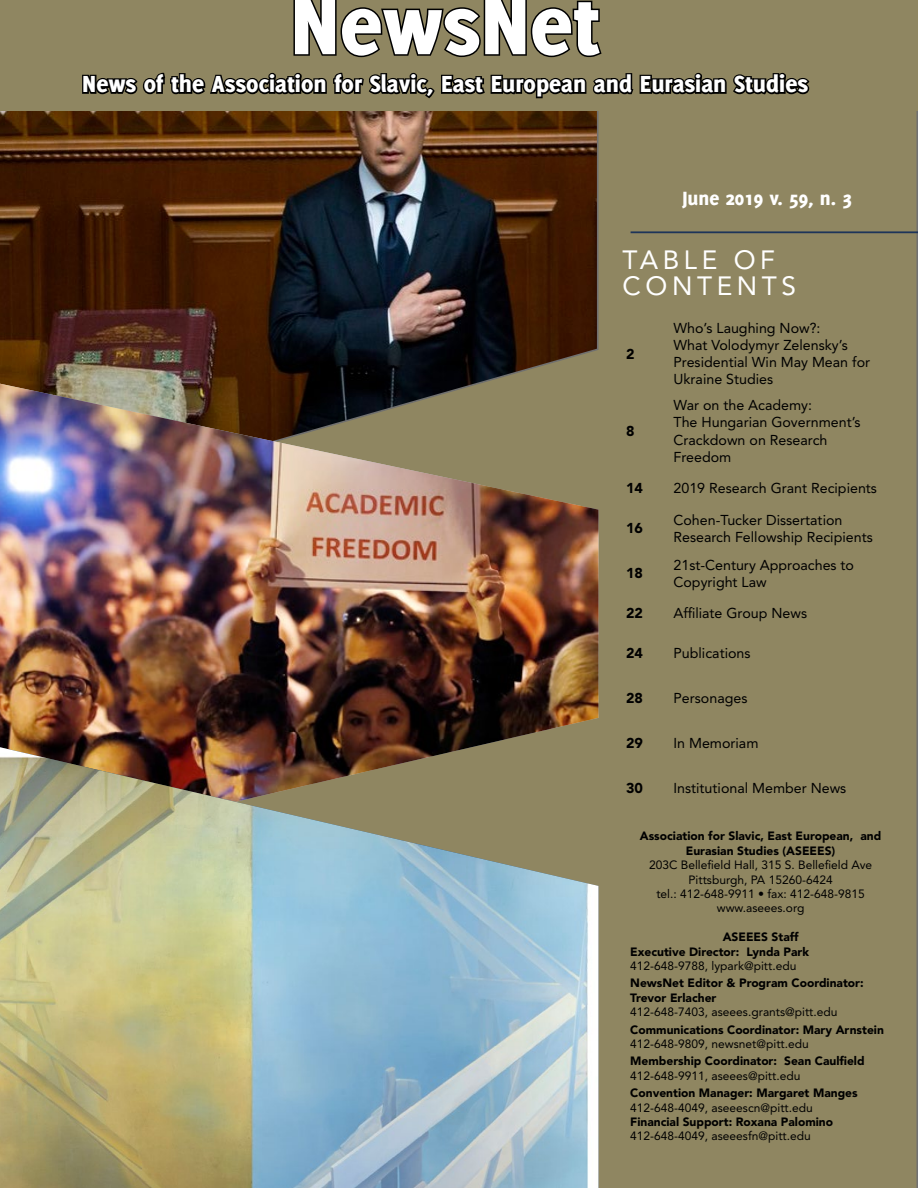
<style>
.page{position:relative;width:918px;height:1188px;background:#fff}
.page>*{position:absolute;margin:0;border:0;box-sizing:border-box;transform-origin:0 0}
.t1{font:800 90px "Delicious";color:#fff}
.t2{font:26.25px/26.2px "Avenir LT Std";letter-spacing:.175em;color:#fff}
.t3{font:800 25.5px "Delicious";color:#fff}
.t4{font:800 21px "Delicious";color:#fff}
.t5{font:14.25px/17.1px "Avenir LT Std";color:#000}
.t6{font:900 14.25px "Avenir LT Std";color:#000}
.t7{font:12px/14.4px "Avenir LT Std";color:#000;text-align:center}
.t8{font:900 12px/14.4px "Avenir LT Std";color:#000}
</style>
<div class="page">
<div style="left:598px;top:0;width:320px;height:1188px;background:#8f8661"></div>
<svg style="left:0;top:111px;width:599px;height:418px;background:#3d2619"></svg>
<img style="left:0;top:384px;width:598px;height:363px">
<img style="left:0;top:747px;width:598px;height:441px">
<hr style="left:631px;top:231px;width:287px;height:2px;background:#1d3459">
<div style="left:0;top:0;width:917px;height:111px;background:#8f8661"></div>
<svg style="left:81px;top:0;width:730px;height:295px"></svg>
<h1 class="t1" style="left:290px;top:-27px;width:312px">NewsNet</h1>
<h3 class="t3" style="left:82px;top:69px;width:727px">News of the Association for Slavic, East European and Eurasian Studies</h3>
<h3 class="t4" style="left:682px;top:186px;width:171px">June 2019 v. 59, n. 3</h3>
<h2 class="t2" style="left:622px;top:247px;width:175px">TABLE OF<br>CONTENTS</h2>
<p class="t6" style="left:626px;top:345px;width:10px">2</p>
<p class="t6" style="left:626px;top:422px;width:10px">8</p>
<p class="t5" style="left:673px;top:320px;width:198px">Who’s Laughing Now?:<br>What Volodymyr Zelensky’s<br>Presidential Win May Mean for<br>Ukraine Studies</p>
<p class="t5" style="left:673px;top:397px;width:189px">War on the Academy:<br>The Hungarian Government’s<br>Crackdown on Research<br>Freedom</p>
<p class="t6" style="left:626px;top:479px;width:18px">14</p>
<p class="t5" style="left:673px;top:479px;width:205px">2019 Research Grant Recipients</p>
<p class="t6" style="left:626px;top:520px;width:18px">16</p>
<p class="t5" style="left:673px;top:511px;width:201px">Cohen-Tucker Dissertation<br>Research Fellowship Recipients</p>
<p class="t6" style="left:626px;top:565px;width:18px">18</p>
<p class="t5" style="left:673px;top:556px;width:182px">21st-Century Approaches to<br>Copyright Law</p>
<p class="t6" style="left:626px;top:605px;width:18px">22</p>
<p class="t5" style="left:673px;top:605px;width:135px">Affiliate Group News</p>
<p class="t6" style="left:626px;top:644px;width:18px">24</p>
<p class="t5" style="left:673px;top:644px;width:79px">Publications</p>
<p class="t6" style="left:626px;top:689px;width:18px">28</p>
<p class="t5" style="left:673px;top:689px;width:75px">Personages</p>
<p class="t6" style="left:626px;top:734px;width:18px">29</p>
<p class="t5" style="left:673px;top:734px;width:87px">In Memoriam</p>
<p class="t6" style="left:626px;top:779px;width:18px">30</p>
<p class="t5" style="left:673px;top:779px;width:174px">Institutional Member News</p>
<p class="t8" style="left:640px;top:829px;width:243px;text-align:center">Association for Slavic, East European, and<br>Eurasian Studies (ASEEES)</p>
<p class="t7" style="left:649px;top:858px;width:225px">203C Bellefield Hall, 315 S. Bellefield Ave<br>Pittsburgh, PA 15260-6424<br>tel.: 412-648-9911 • fax: 412-648-9815 www.aseees.org</p>
<p class="t8" style="left:630px;top:930px;width:180px;text-indent:92px">ASEEES Staff<br>Executive Director: Lynda Park</p>
<p class="t7" style="left:630px;top:959px;width:168px">412-648-9788, lypark@pitt.edu</p>
<p class="t8" style="left:630px;top:976px;width:235px">NewsNet Editor &amp; Program Coordinator:<br>Trevor Erlacher</p>
<p class="t7" style="left:630px;top:1005px;width:209px">412-648-7403, aseees.grants@pitt.edu</p>
<p class="t8" style="left:630px;top:1022px;width:255px">Communications Coordinator: Mary Arnstein</p>
<p class="t7" style="left:630px;top:1037px;width:180px">412-648-9809, newsnet@pitt.edu</p>
<p class="t8" style="left:630px;top:1054px;width:236px">Membership Coordinator: Sean Caulfield</p>
<p class="t7" style="left:630px;top:1069px;width:172px">412-648-9911, aseees@pitt.edu</p>
<p class="t8" style="left:630px;top:1086px;width:229px">Convention Manager: Margaret Manges</p>
<p class="t7" style="left:630px;top:1100px;width:184px">412-648-4049, aseeescn@pitt.edu</p>
<p class="t8" style="left:630px;top:1115px;width:204px">Financial Support: Roxana Palomino</p>
<p class="t7" style="left:630px;top:1129px;width:182px">412-648-4049, aseeesfn@pitt.edu</p>
</div>
